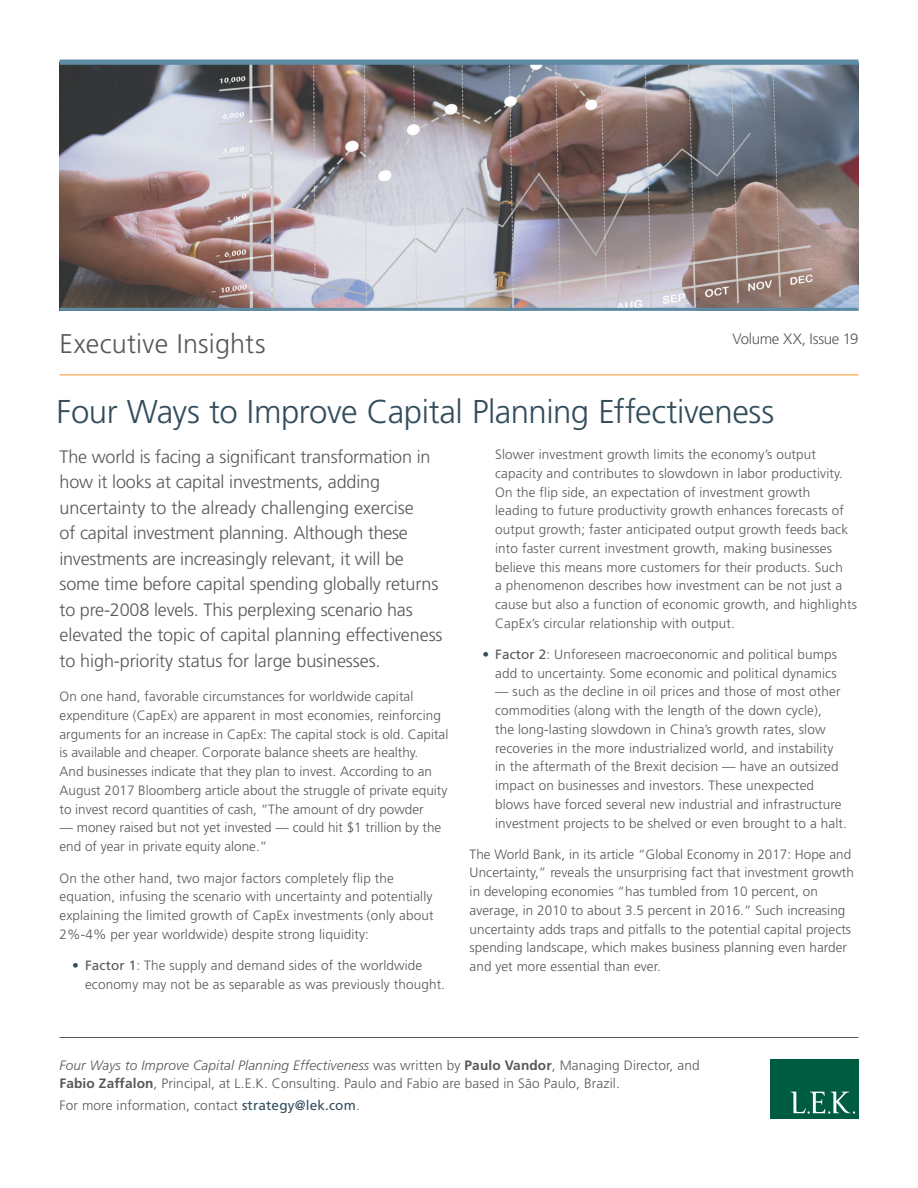
<style>
.page{position:relative;width:918px;height:1188px;background:#fff}
.page>*{position:absolute;margin:0;border:0;box-sizing:border-box;transform-origin:0 0}
.Brochure_Title{font:300 33px "Frutiger";letter-spacing:-.015em;color:#334d5c}
.Exec_Insight_Head{font:300 27px "Frutiger";letter-spacing:.005em;color:#57585a}
.Intro_Para{font:300 18px/25.5px "Frutiger";letter-spacing:-.01em;color:#57585a}
.t1{font:300 15px "Frutiger";letter-spacing:-.02em;color:#57585a}
.Info_line{font:300 13.65px/18.1px "Frutiger";letter-spacing:.01em;color:#57585a}
.Body_Copy{font:300 13.5px/18.8px "Frutiger";letter-spacing:.01em;color:#57585a}
.s1{font-weight:400;color:#334d5c}
.s2{font-weight:400}
.s3{font-style:italic}
.s4{font-weight:700}
</style>
<div class="page">
<img style="left:60px;top:65px;width:798px;height:243px">
<hr style="left:60px;top:375px;width:798px;height:1px;background:#f79328">
<hr style="left:60px;top:1037px;width:798px;height:1px;background:#57585a">
<div style="left:60px;top:60px;width:798px;height:5px;background:#5d8ba4"></div>
<hr style="left:60px;top:308px;width:798px;height:3px;background:#5d8ba4">
<div style="left:770px;top:1059px;width:88px;height:59px;background:#005c41"></div>
<svg style="left:791px;top:1092px;width:64px;height:22px"></svg>
<p class="Exec_Insight_Head" style="left:60px;top:329px;width:207px">Executive Insights</p>
<p class="t1" style="left:732px;top:330px;width:128px">Volume XX, Issue 19</p>
<p class="Brochure_Title" style="left:57px;top:393px;width:719px">Four Ways to Improve Capital Planning Effectiveness</p>
<p class="Intro_Para" style="left:60px;top:444px;width:385px">The world is facing a significant transformation in how it looks at capital investments, adding uncertainty to the already challenging exercise<br>of capital investment planning. Although these investments are increasingly relevant, it will be some time before capital spending globally returns to pre-2008 levels. This perplexing scenario has elevated the topic of capital planning effectiveness to high-priority status for large businesses.</p>
<p class="Body_Copy" style="left:60px;top:687px;width:390px">On one hand, favorable circumstances for worldwide capital expenditure (CapEx) are apparent in most economies, reinforcing arguments for an increase in CapEx: The capital stock is old. Capital is available and cheaper. Corporate balance sheets are healthy.<br>And businesses indicate that they plan to invest. According to an August 2017 Bloomberg article about the struggle of private equity to invest record quantities of cash, “The amount of dry powder</p>
<p class="Body_Copy" style="left:60px;top:818px;width:383px">— money raised but not yet invested — could hit $1 trillion by the end of year in private equity alone.”</p>
<p class="Body_Copy" style="left:60px;top:869px;width:376px">On the other hand, two major factors completely flip the equation, infusing the scenario with uncertainty and potentially explaining the limited growth of CapEx investments (only about 2%-4% per year worldwide) despite strong liquidity:</p>
<p class="Body_Copy" style="left:85px;top:956px;width:362px;text-indent:-13px"><span class="s1">•</span> <span class="s2">Factor 1</span>: The supply and demand sides of the worldwide economy may not be as separable as was previously thought.</p>
<p class="Body_Copy" style="left:495px;top:445px;width:363px">Slower investment growth limits the economy’s output capacity and contributes to slowdown in labor productivity.<br>On the flip side, an expectation of investment growth<br>leading to future productivity growth enhances forecasts of output growth; faster anticipated output growth feeds back into faster current investment growth, making businesses believe this means more customers for their products. Such<br>a phenomenon describes how investment can be not just a cause but also a function of economic growth, and highlights CapEx’s circular relationship with output.</p>
<p class="Body_Copy" style="left:482px;top:645px;width:356px;text-align:right"><span class="s1">•</span> <span class="s2">Factor 2</span>: Unforeseen macroeconomic and political bumps add to uncertainty. Some economic and political dynamics</p>
<p class="Body_Copy" style="left:495px;top:682px;width:353px">— such as the decline in oil prices and those of most other commodities (along with the length of the down cycle),<br>the long-lasting slowdown in China’s growth rates, slow recoveries in the more industrialized world, and instability in the aftermath of the Brexit decision — have an outsized impact on businesses and investors. These unexpected blows have forced several new industrial and infrastructure investment projects to be shelved or even brought to a halt.</p>
<p class="Body_Copy" style="left:470px;top:844px;width:386px">The World Bank, in its article “Global Economy in 2017: Hope and Uncertainty,” reveals the unsurprising fact that investment growth in developing economies “has tumbled from 10 percent, on average, in 2010 to about 3.5 percent in 2016.” Such increasing uncertainty adds traps and pitfalls to the potential capital projects spending landscape, which makes business planning even harder and yet more essential than ever.</p>
<p class="Info_line" style="left:60px;top:1056px;width:642px"><span class="s3">Four Ways to Improve Capital Planning Effectiveness</span> was written by <span class="s4">Paulo Vandor</span>, Managing Director, and<br><span class="s4">Fabio Zaffalon</span>, Principal, at L.E.K. Consulting. Paulo and Fabio are based in São Paulo, Brazil.</p>
<p class="Info_line" style="left:60px;top:1097px;width:302px">For more information, contact <span class="s1">strategy@lek.com</span>.</p>
</div>
